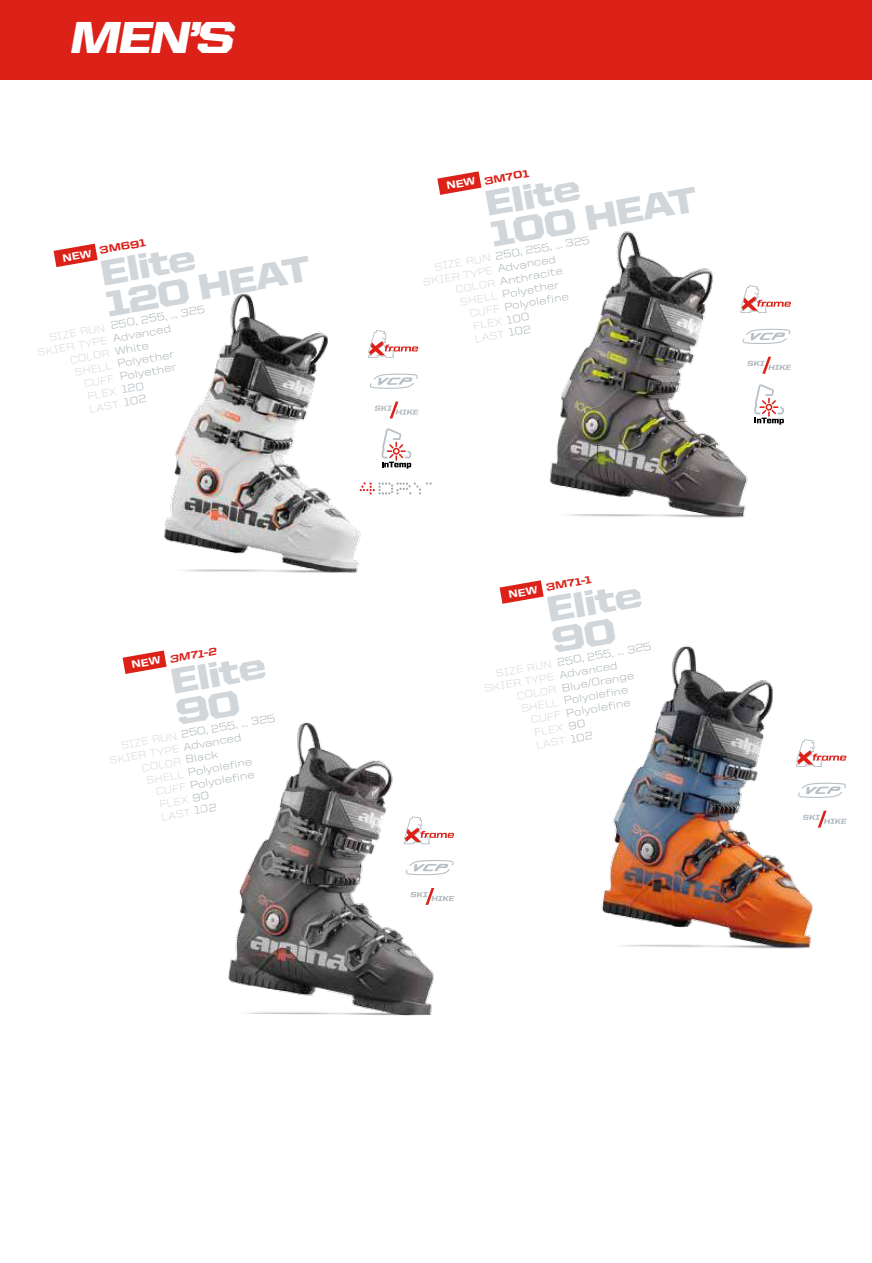
<style>
.page{position:relative;width:872px;height:1263px;background:#fff}
.page>*{position:absolute;margin:0;border:0;box-sizing:border-box;transform-origin:0 0}
.t1{font:900 45px "United Italic Semi Ext";color:#fff}
.t2{font:900 36px/31.5px "United Sans Semi Ext";color:#d1d6da}
.t3{font:300 10.8px/12.9px "United Sans Semi Ext";color:#a3adb2}
.t4{font:300 10.5px/12.9px "United Sans Semi Ext";color:#d1d6da;text-align:right}
.t5{font:800 10.5px "United Sans Semi Ext";color:#db2118}
.t6{font:800 10.5px "United Italic Semi Ext";color:#db2118}
.s1{font-size:10.5px;color:#d1d6da}
.s2{font-size:10.8px;color:#a3adb2}
</style>
<div class="page">
<div style="left:0;top:0;width:872px;height:80px;background:#db2118"></div>
<img style="left:601px;top:645px;width:246px;height:304px">
<img style="left:164px;top:294px;width:248px;height:279px">
<svg style="left:360px;top:482px;width:71px;height:12px"></svg>
<svg style="left:370px;top:373px;width:48px;height:16px"></svg>
<svg style="left:382px;top:428px;width:29px;height:41px"></svg>
<svg style="left:368px;top:330px;width:50px;height:28px"></svg>
<svg style="left:374px;top:402px;width:44px;height:16px"></svg>
<svg style="left:779px;top:329px;width:11px;height:14px"></svg>
<svg style="left:779px;top:406px;width:5px;height:19px"></svg>
<svg style="left:779px;top:301px;width:12px;height:6px"></svg>
<svg style="left:779px;top:364px;width:12px;height:6px"></svg>
<svg style="left:798px;top:783px;width:48px;height:15px"></svg>
<svg style="left:796px;top:739px;width:50px;height:28px"></svg>
<svg style="left:802px;top:811px;width:44px;height:17px"></svg>
<img style="left:549px;top:231px;width:230px;height:287px">
<img style="left:228px;top:722px;width:206px;height:294px">
<svg style="left:406px;top:860px;width:47px;height:15px"></svg>
<svg style="left:404px;top:816px;width:50px;height:28px"></svg>
<svg style="left:410px;top:888px;width:44px;height:17px"></svg>
<svg style="left:54px;top:244px;width:44px;height:23px"></svg>
<svg style="left:437px;top:171px;width:44px;height:24px"></svg>
<svg style="left:123px;top:650px;width:44px;height:24px"></svg>
<svg style="left:499px;top:580px;width:44px;height:24px"></svg>
<h1 class="t1" style="left:69px;top:11px;width:167px">MEN’S</h1>
<p class="t5" style="left:99px;top:244px;width:49px;rotate:-10deg">3M691</p>
<h2 class="t2" style="left:97px;top:257px;width:210px;rotate:-10deg">Elite<br>120 HEAT</h2>
<p class="t3" style="left:110px;top:319px;width:97px;rotate:-10deg">250, 255, ... 325<br>Advanced<br>White<br>Polyether<br>Polyether<br>120<br>102</p>
<p class="t4" style="left:34px;top:333px;width:73px;rotate:-10deg">SIZE RUN<br>SKIER TYPE<br>COLOR<br>SHELL<br>CUFF<br>FLEX<br>LAST</p>
<p class="t6" style="left:169px;top:653px;width:49px;rotate:-10deg">3M71-2</p>
<h2 class="t2" style="left:168px;top:666px;width:98px;rotate:-10deg">Elite<br>90</h2>
<p class="t3" style="left:120px;top:738px;width:158px;rotate:-10deg"><span class="s1">SIZE RUN</span> 250, 255, ... 325</p>
<p class="t4" style="left:108px;top:754px;width:135px;text-align:center;rotate:-10deg">SKIER TYPE <span class="s2">Advanced<br></span>COLOR <span class="s2">Black</span></p>
<p class="t3" style="left:145px;top:773px;width:109px;text-align:right;rotate:-10deg"><span class="s1">SHELL</span> Polyolefine<br><span class="s1">CUFF</span> Polyolefine</p>
<p class="t4" style="left:158px;top:798px;width:58px;text-align:left;rotate:-10deg">FLEX <span class="s2">90<br></span>LAST <span class="s2">102</span></p>
<p class="t5" style="left:483px;top:175px;width:47px;rotate:-10deg">3M701</p>
<h2 class="t2" style="left:482px;top:188px;width:212px;rotate:-10deg">Elite<br>100 HEAT</h2>
<p class="t3" style="left:494px;top:250px;width:97px;rotate:-10deg">250, 255, ... 325</p>
<p class="t4" style="left:420px;top:263px;width:72px;rotate:-10deg">SIZE RUN<br>SKIER TYPE<br>COLOR</p>
<p class="t4" style="left:468px;top:307px;width:32px;text-align:left;rotate:-10deg">CUFF<br>FLEX</p>
<p class="t3" style="left:496px;top:262px;width:60px;rotate:-10deg">Advanced</p>
<p class="t3" style="left:499px;top:275px;width:65px;rotate:-10deg">Anthracite</p>
<p class="t3" style="left:459px;top:295px;width:102px;rotate:-10deg"><span class="s1">SHELL</span> Polyether</p>
<p class="t3" style="left:503px;top:301px;width:67px;rotate:-10deg">Polyolefine</p>
<p class="t4" style="left:474px;top:333px;width:59px;rotate:-10deg">LAST <span class="s2">102</span></p>
<p class="t5" style="left:545px;top:581px;width:48px;rotate:-10deg">3M71-1</p>
<h2 class="t2" style="left:544px;top:594px;width:98px;rotate:-10deg">Elite<br>90</h2>
<p class="t3" style="left:556px;top:656px;width:97px;rotate:-10deg">250, 255, ... 325<br>Advanced<br>Blue/Orange<br>Polyolefine<br>Polyolefine<br>90<br>102</p>
<p class="t4" style="left:481px;top:669px;width:73px;rotate:-10deg">SIZE RUN<br>SKIER TYPE<br>COLOR<br>SHELL<br>CUFF<br>FLEX<br>LAST</p>
</div>
